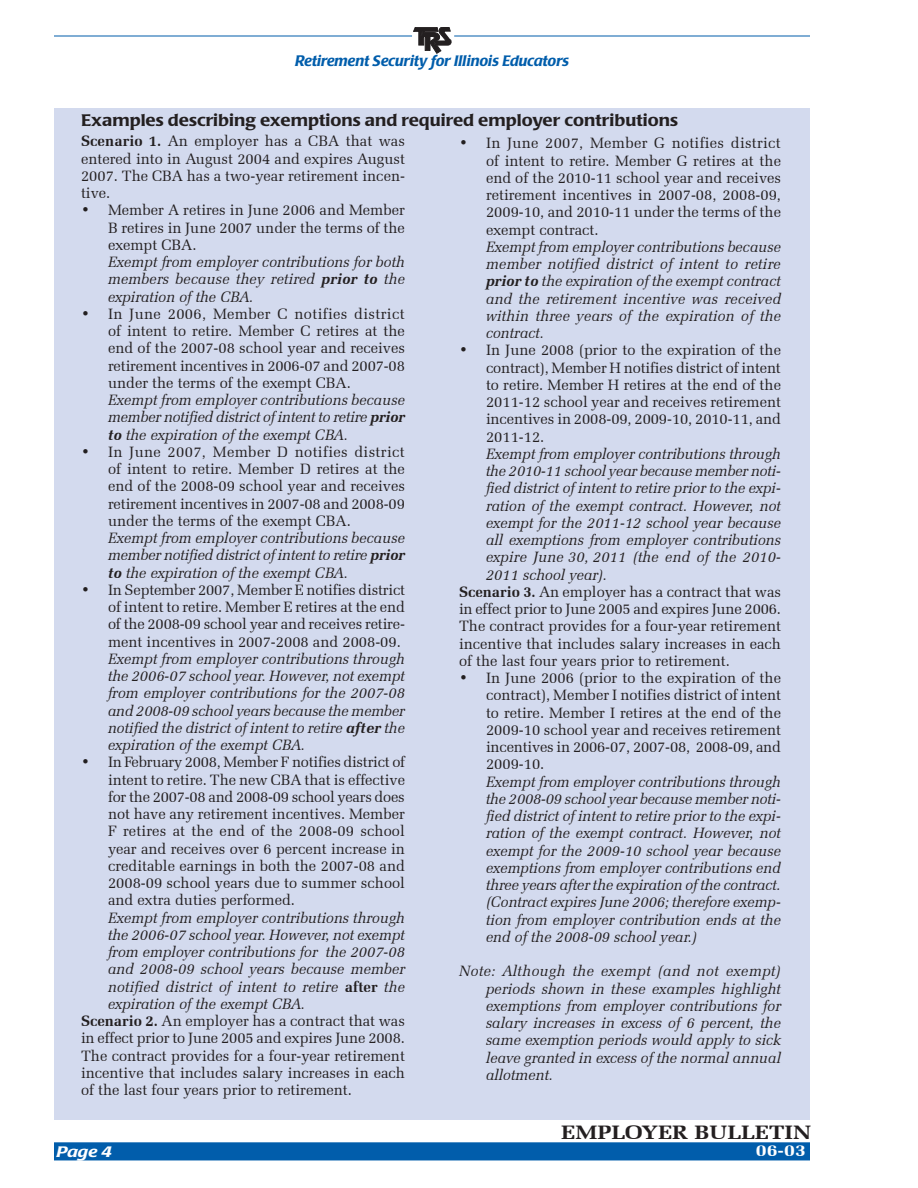
<style>
.page{position:relative;width:918px;height:1188px;background:#fff}
.page>*{position:absolute;margin:0;border:0;box-sizing:border-box;transform-origin:0 0}
.t1{font:700 19.5px "Zapf Elliptical 711 BT";color:#231f20;scale:1.2 1}
.Subhead2{font:500 16.5px "Poppl Laudatio";color:#231f20;scale:1.1 1}
.t2{font:700 16.5px "Zapf Elliptical 711 BT";color:#fff;scale:1.2 1}
.Body_indent{font:15px/17.2px "Zapf Elliptical 711 BT";color:#231f20;text-align:justify}
.Body_indent_last{font:italic 15px/17.2px "Zapf Elliptical 711 BT";color:#231f20;text-align:justify}
.Body_indent-2{font:italic 15px/17.2px "Zapf Elliptical 711 BT";color:#231f20;text-align:justify}
.Body{font:15px/17.2px "Zapf Elliptical 711 BT";color:#231f20;text-align:justify}
.t3{font:italic 500 15px "Poppl Laudatio";color:#015dab}
.t4{font:italic 500 15px "Poppl Laudatio";color:#fff;scale:1.2 1}
.s1{font-weight:700}
.s2{font-style:italic}
.s3{font-weight:700;font-style:italic}
.s4{font-weight:700;font-style:normal}
</style>
<div class="page">
<hr style="left:54px;top:36px;width:756px;height:1px;background:#015dab">
<div style="left:412px;top:33px;width:42px;height:11px;border:2px solid #fff"></div>
<svg style="left:414px;top:27px;width:37px;height:26px"></svg>
<div style="left:55px;top:1143px;width:754px;height:17px;background:#015dab"></div>
<div style="left:54px;top:1142px;width:756px;height:18px;border:2px solid #015dab"></div>
<div style="left:54px;top:108px;width:756px;height:1011px;background:#d3daee"></div>
<p class="t3" style="left:295px;top:53px;width:276px">Retirement Security for Illinois Educators</p>
<p class="Subhead2" style="left:81px;top:111px;width:544px">Examples describing exemptions and required employer contributions</p>
<p class="Body" style="left:81px;top:133px;width:326px"><span class="s1">Scenario 1.</span> An employer has a CBA that was entered into in August 2004 and expires August 2007. The CBA has a two-year retirement incen&shy;tive.</p>
<p class="Body_indent" style="left:108px;top:202px;width:298px;text-indent:-27px">• Member A retires in June 2006 and Member B retires in June 2007 under the terms of the exempt CBA.</p>
<p class="Body_indent_last" style="left:108px;top:253px;width:299px">Exempt from employer contributions for both members because they retired <span class="s1">prior to</span> the expiration of the CBA.</p>
<p class="Body_indent" style="left:108px;top:305px;width:298px;text-indent:-27px">• In June 2006, Member C notifies district of intent to retire. Member C retires at the end of the 2007-08 school year and receives retirement incentives in 2006‑07 and 2007-08 under the terms of the exempt CBA.</p>
<p class="Body_indent-2" style="left:108px;top:391px;width:298px">Exempt from employer contributions because member notified district of intent to retire <span class="s1">prior to</span> the expiration of the exempt CBA.</p>
<p class="Body_indent" style="left:108px;top:443px;width:298px;text-align:left;text-indent:-27px">• In June 2007, Member D notifies district of intent to retire. Member D retires at the end of the 2008-09 school year and receives retirement incentives in 2007-08 and 2008-09 under the terms of the exempt CBA.<br><span class="s2">Exempt from employer contributions because member notified district of intent to retire</span> <span class="s3">prior to</span> <span class="s2">the expiration of the exempt CBA.</span></p>
<p class="Body_indent" style="left:108px;top:581px;width:299px;text-indent:-27px">• In September 2007, Member E notifies district of intent to retire. Member E retires at the end of the 2008-09 school year and receives retire&shy;ment incentives in 2007-2008 and 2008-09.</p>
<p class="Body_indent-2" style="left:108px;top:650px;width:299px">Exempt from employer contributions through the 2006-07 school year. However, not exempt from employer contributions for the 2007-08 and 2008-09 school years because the member notified the district of intent to retire <span class="s1">after</span> the expiration of the exempt CBA.</p>
<p class="Body_indent" style="left:108px;top:754px;width:299px;text-indent:-27px">• In February 2008, Member F notifies district of intent to retire. The new CBA that is effective for the 2007-08 and 2008-09 school years does not have any retirement incentives. Member F retires at the end of the 2008-09 school year and receives over 6 percent increase in creditable earnings in both the 2007-08 and 2008-09 school years due to summer school and extra duties performed.</p>
<p class="Body_indent-2" style="left:108px;top:909px;width:299px">Exempt from employer contributions through the 2006-07 school year. However, not exempt from employer contributions for the 2007-08 and 2008-09 school years because member notified district of intent to retire <span class="s4">after</span> the expiration of the exempt CBA.</p>
<p class="Body" style="left:81px;top:1012px;width:325px"><span class="s1">Scenario 2.</span> An employer has a contract that was in effect prior to June 2005 and expires June 2008.<br>The contract provides for a four-year retirement incentive that includes salary increases in each of the last four years prior to retirement.</p>
<p class="t4" style="left:56px;top:1143px;width:36px">Page</p>
<p class="Body_indent" style="left:486px;top:134px;width:297px;text-indent:-27px">• In June 2007, Member G notifies district of intent to retire. Member G retires at the end of the 2010-11 school year and receives retirement incentives in 2007‑08, 2008-09, 2009-10, and 2010-11 under the terms of the exempt contract.</p>
<p class="Body_indent_last" style="left:486px;top:238px;width:297px">Exempt from employer contributions because member notified district of intent to retire <span class="s1">prior to</span> the expiration of the exempt contract and the retirement incentive was received within three years of the expiration of the contract.</p>
<p class="Body_indent" style="left:486px;top:341px;width:297px;text-indent:-27px">• In June 2008 (prior to the expiration of the contract), Member H notifies district of intent to retire. Member H retires at the end of the 2011-12 school year and receives retirement incentives in 2008-09, 2009‑10, 2010-11, and 2011-12.</p>
<p class="Body_indent_last" style="left:486px;top:445px;width:297px">Exempt from employer contributions through the 2010-11 school year because member noti&shy;fied district of intent to retire prior to the expi&shy;ration of the exempt contract. However, not exempt for the 2011-12 school year because all exemptions from employer contributions expire June 30, 2011 (the end of the 2010- 2011 school year).</p>
<p class="Body" style="left:459px;top:583px;width:324px"><span class="s1">Scenario 3.</span> An employer has a contract that was in effect prior to June 2005 and expires June 2006.<br>The contract provides for a four-year retirement incentive that includes salary increases in each of the last four years prior to retirement.</p>
<p class="Body_indent" style="left:486px;top:669px;width:297px;text-indent:-27px">• In June 2006 (prior to the expiration of the contract), Member I notifies district of intent to retire. Member I retires at the end of the 2009-10 school year and receives retirement incentives in 2006-07, 2007-08, 2008-09, and 2009-10.</p>
<p class="Body_indent_last" style="left:486px;top:773px;width:297px">Exempt from employer contributions through the 2008-09 school year because member noti&shy;fied district of intent to retire prior to the expi&shy;ration of the exempt contract. However, not exempt for the 2009-10 school year because exemptions from employer contributions end three years after the expiration of the contract. (Contract expires June 2006; therefore exemp&shy;tion from employer contribution ends at the end of the 2008-09 school year.)</p>
<p class="Body_indent_last" style="left:486px;top:962px;width:297px;text-indent:-27px">Note: Although the exempt (and not exempt) periods shown in these examples highlight exemptions from employer contributions for salary increases in excess of 6 percent, the same exemption periods would apply to sick leave granted in excess of the normal annual allotment.</p>
<h1 class="t1" style="left:561px;top:1121px;width:210px">Employer bulletin</h1>
<p class="t2" style="left:756px;top:1140px;width:43px">06-03</p>
</div>
